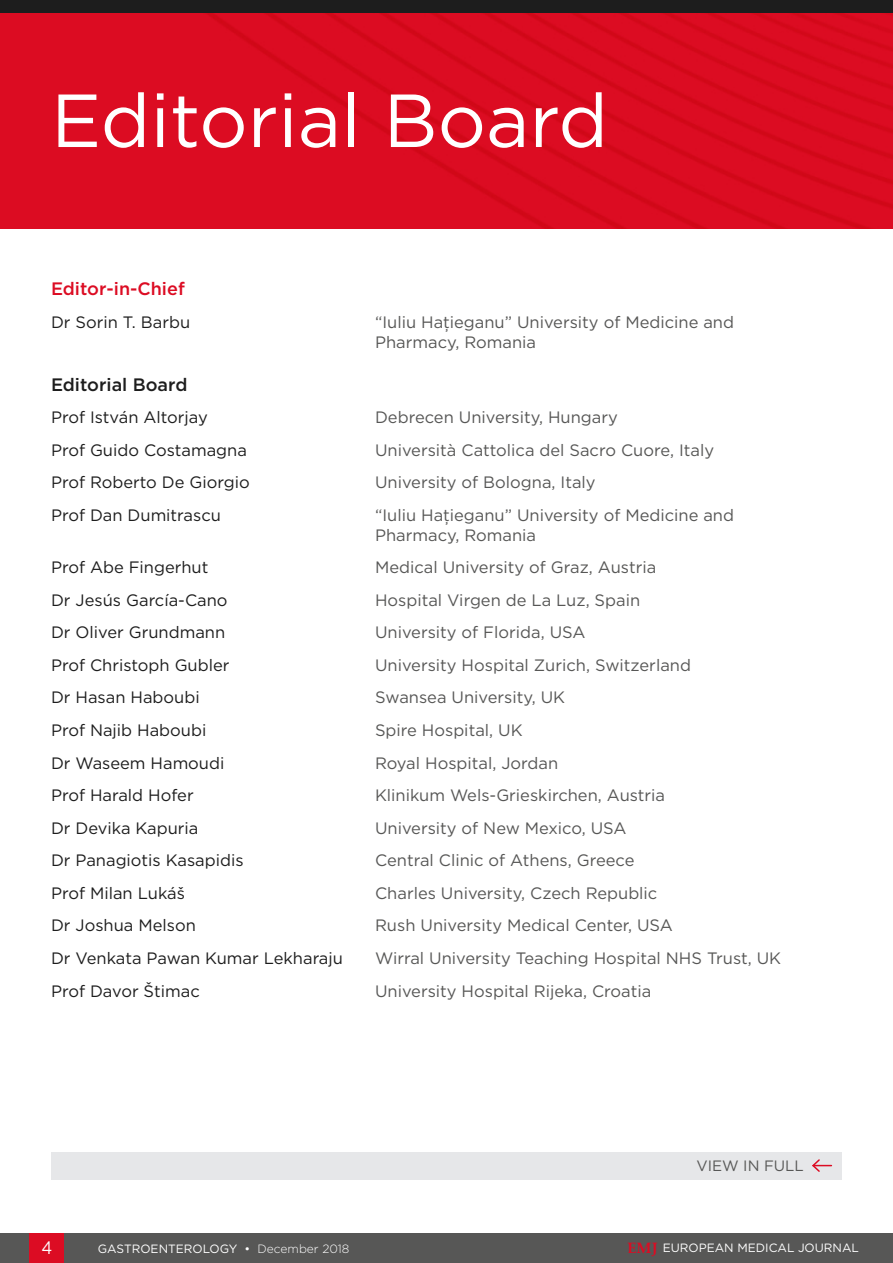
<style>
.page{position:relative;width:893px;height:1263px;background:#fff}
.page>*{position:absolute;margin:0;border:0;box-sizing:border-box;transform-origin:0 0}
.t1{font:75px "Gotham";color:#fff}
.Editor-in-Chief_Titl{font:500 18px "Gotham";color:#dc0c23}
.Editorial_Board_Titl{font:500 18px "Gotham";color:#1d1d1d}
.t2{font:18px "Gotham";color:#fff;scale:.9 1}
.Editor-in-Chief_Auth{font:16.5px/19.8px "Gotham";color:#575756}
.Editor-in-Chief_Auth-2{font:16.5px "Gotham";color:#1d1d1d}
.t3{font:15px "Gotham";color:#575756}
.t4{font:12px "Gotham";color:#fff}
.s1{font-weight:300}
.s2{font-family:"Palatino Linotype";font-weight:700;font-size:15px;color:#dc0c23}
</style>
<div class="page">
<div style="left:0;top:1233px;width:893px;height:30px;background:#575756"></div>
<div style="left:30px;top:1233px;width:34px;height:30px;background:#dc0c23"></div>
<img style="left:0;top:13px;width:893px;height:216px">
<div style="left:0;top:0;width:893px;height:13px;background:#1d1d1d"></div>
<div style="left:51px;top:1152px;width:791px;height:27px;background:#e6e7e9"></div>
<svg style="left:812px;top:1159px;width:19px;height:13px"></svg>
<p class="t1" style="left:51px;top:72px;width:559px">Editorial Board</p>
<p class="Editor-in-Chief_Titl" style="left:51px;top:277px;width:135px">Editor-in-Chief</p>
<p class="Editor-in-Chief_Auth-2" style="left:51px;top:312px;width:141px">Dr Sorin T. Barbu</p>
<p class="Editor-in-Chief_Auth" style="left:375px;top:312px;width:360px">“Iuliu Hațieganu” University of Medicine and<br>Pharmacy, Romania</p>
<p class="Editorial_Board_Titl" style="left:51px;top:372px;width:138px">Editorial Board</p>
<p class="Editor-in-Chief_Auth-2" style="left:51px;top:407px;width:158px">Prof István Altorjay</p>
<p class="Editor-in-Chief_Auth" style="left:375px;top:407px;width:244px">Debrecen University, Hungary</p>
<p class="Editor-in-Chief_Auth-2" style="left:51px;top:439px;width:197px">Prof Guido Costamagna</p>
<p class="Editor-in-Chief_Auth" style="left:375px;top:440px;width:341px">Università Cattolica del Sacro Cuore, Italy</p>
<p class="Editor-in-Chief_Auth-2" style="left:51px;top:472px;width:200px">Prof Roberto De Giorgio</p>
<p class="Editor-in-Chief_Auth" style="left:375px;top:472px;width:222px">University of Bologna, Italy</p>
<p class="Editor-in-Chief_Auth-2" style="left:51px;top:504px;width:171px">Prof Dan Dumitrascu</p>
<p class="Editor-in-Chief_Auth" style="left:375px;top:505px;width:360px">“Iuliu Hațieganu” University of Medicine and<br>Pharmacy, Romania</p>
<p class="Editor-in-Chief_Auth-2" style="left:51px;top:557px;width:159px">Prof Abe Fingerhut</p>
<p class="Editor-in-Chief_Auth" style="left:375px;top:557px;width:283px">Medical University of Graz, Austria</p>
<p class="Editor-in-Chief_Auth-2" style="left:51px;top:589px;width:178px">Dr Jesús García-Cano</p>
<p class="Editor-in-Chief_Auth" style="left:375px;top:590px;width:267px">Hospital Virgen de La Luz, Spain</p>
<p class="Editor-in-Chief_Auth-2" style="left:51px;top:622px;width:176px">Dr Oliver Grundmann</p>
<p class="Editor-in-Chief_Auth" style="left:375px;top:622px;width:212px">University of Florida, USA</p>
<p class="Editor-in-Chief_Auth-2" style="left:51px;top:654px;width:180px">Prof Christoph Gubler</p>
<p class="Editor-in-Chief_Auth" style="left:375px;top:655px;width:317px">University Hospital Zurich, Switzerland</p>
<p class="Editor-in-Chief_Auth-2" style="left:51px;top:687px;width:150px">Dr Hasan Haboubi</p>
<p class="Editor-in-Chief_Auth" style="left:375px;top:687px;width:192px">Swansea University, UK</p>
<p class="Editor-in-Chief_Auth-2" style="left:51px;top:720px;width:157px">Prof Najib Haboubi</p>
<p class="Editor-in-Chief_Auth" style="left:375px;top:720px;width:149px">Spire Hospital, UK</p>
<p class="Editor-in-Chief_Auth-2" style="left:51px;top:752px;width:175px">Dr Waseem Hamoudi</p>
<p class="Editor-in-Chief_Auth" style="left:375px;top:752px;width:185px">Royal Hospital, Jordan</p>
<p class="Editor-in-Chief_Auth-2" style="left:51px;top:785px;width:144px">Prof Harald Hofer</p>
<p class="Editor-in-Chief_Auth" style="left:375px;top:785px;width:292px">Klinikum Wels-Grieskirchen, Austria</p>
<p class="Editor-in-Chief_Auth-2" style="left:51px;top:817px;width:149px">Dr Devika Kapuria</p>
<p class="Editor-in-Chief_Auth" style="left:375px;top:818px;width:253px">University of New Mexico, USA</p>
<p class="Editor-in-Chief_Auth-2" style="left:51px;top:850px;width:194px">Dr Panagiotis Kasapidis</p>
<p class="Editor-in-Chief_Auth" style="left:375px;top:850px;width:261px">Central Clinic of Athens, Greece</p>
<p class="Editor-in-Chief_Auth-2" style="left:51px;top:882px;width:135px">Prof Milan Lukáš</p>
<p class="Editor-in-Chief_Auth" style="left:375px;top:883px;width:284px">Charles University, Czech Republic</p>
<p class="Editor-in-Chief_Auth-2" style="left:51px;top:915px;width:146px">Dr Joshua Melson</p>
<p class="Editor-in-Chief_Auth" style="left:375px;top:915px;width:299px">Rush University Medical Center, USA</p>
<p class="Editor-in-Chief_Auth-2" style="left:51px;top:947px;width:293px">Dr Venkata Pawan Kumar Lekharaju</p>
<p class="Editor-in-Chief_Auth" style="left:375px;top:948px;width:408px">Wirral University Teaching Hospital NHS Trust, UK</p>
<p class="Editor-in-Chief_Auth-2" style="left:51px;top:980px;width:150px">Prof Davor Štimac</p>
<p class="Editor-in-Chief_Auth" style="left:375px;top:980px;width:278px">University Hospital Rijeka, Croatia</p>
<p class="t3" style="left:696px;top:1156px;width:109px">VIEW IN FULL</p>
<p class="t2" style="left:41px;top:1236px;width:14px">4</p>
<p class="t4" style="left:98px;top:1241px;width:253px">GASTROENTEROLOGY • <span class="s1">December 2018</span></p>
<p class="t4" style="left:627px;top:1240px;width:233px"><span class="s2">EMJ</span> EUROPEAN MEDICAL JOURNAL</p>
</div>
